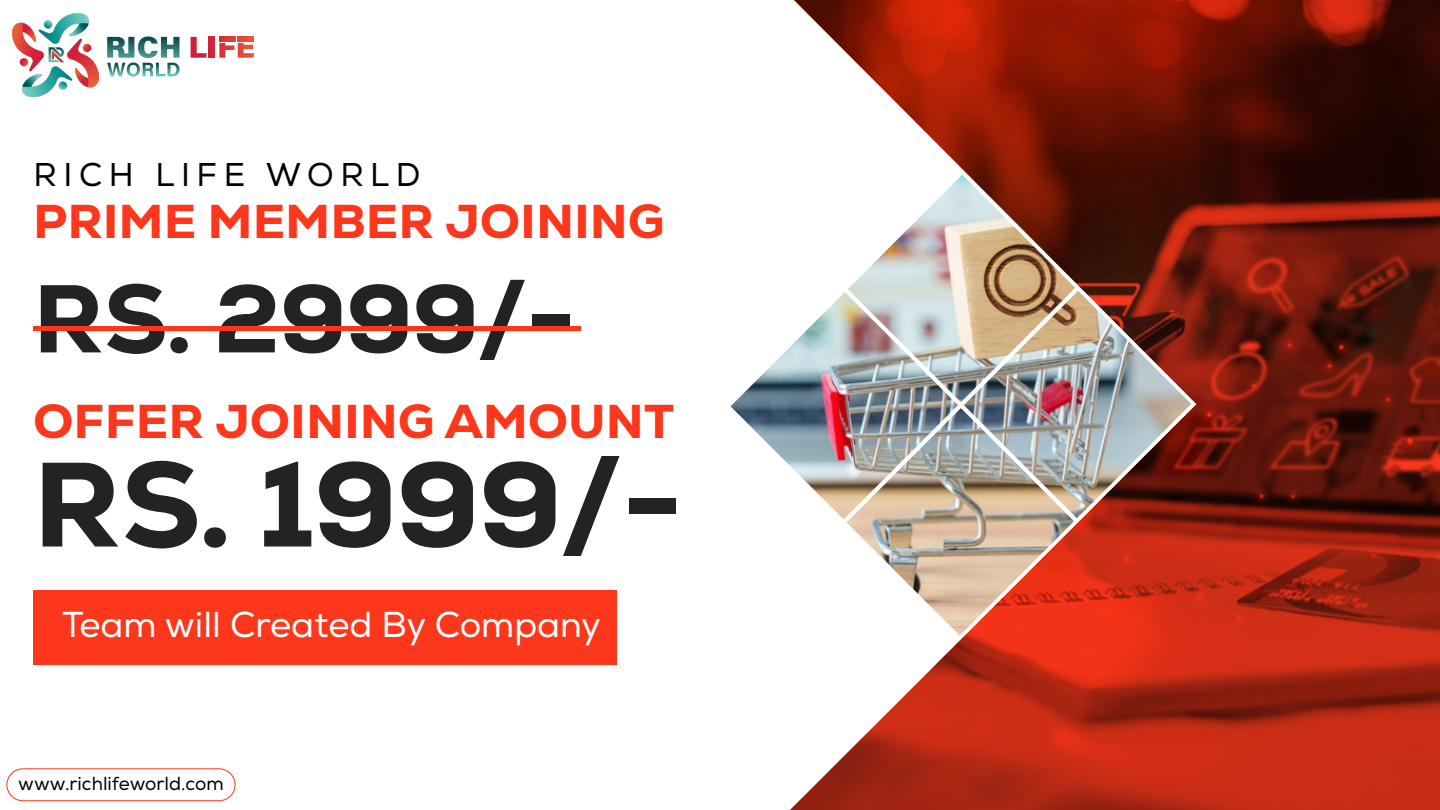
<style>
.page{position:relative;width:1440px;height:810px;background:#fff}
.page>*{position:absolute;margin:0;border:0;box-sizing:border-box;transform-origin:0 0}
.t1{font:800 119.7px "Nexa";color:#232323}
.t2{font:800 96px "Nexa";color:#232323}
.t3{font:800 48.3px "Nexa";letter-spacing:.01em;color:#fc371b}
.t4{font:36px "Nexa";color:#fff}
.t5{font:32.9px "Nexa";letter-spacing:.2em;color:#000}
.t6{font:18.8px "Nexa";color:#000}
</style>
<div class="page">
<img style="left:12px;top:13px;width:86px;height:83px">
<svg style="left:107px;top:36px;width:73px;height:41px"></svg>
<svg style="left:191px;top:37px;width:16px;height:21px"></svg>
<div style="left:209px;top:37px;width:6px;height:21px;background:#d0253c"></div>
<hr style="left:219px;top:37px;width:16px;height:4px;background:#d93839">
<hr style="left:238px;top:37px;width:15px;height:4px;background:#e35035">
<svg style="left:219px;top:43px;width:35px;height:15px"></svg>
<svg style="left:49px;top:47px;width:15px;height:15px"></svg>
<div style="left:6px;top:768px;width:230px;height:33px;border:1px solid #fc371b;border-radius:16px"></div>
<svg style="left:790px;top:0;width:650px;height:810px;background:#933425"></svg>
<img style="left:847px;top:291px;width:344px;height:344px">
<img style="left:731px;top:175px;width:344px;height:344px">
<div style="left:34px;top:590px;width:583px;height:75px;background:#fc371b"></div>
<div style="left:34px;top:326px;width:547px;height:5px;background:#fc371b"></div>
<p class="t5" style="left:34px;top:155px;width:388px">RICH LIFE WORLD</p>
<p class="t3" style="left:34px;top:190px;width:632px">PRIME MEMBER JOINING</p>
<h2 class="t2" style="left:34px;top:257px;width:544px">RS. 2999/-</h2>
<p class="t3" style="left:34px;top:390px;width:642px">OFFER JOINING AMOUNT</p>
<h1 class="t1" style="left:34px;top:428px;width:651px">RS. 1999/-</h1>
<p class="t4" style="left:62px;top:603px;width:540px">Team will Created By Company</p>
<p class="t6" style="left:18px;top:772px;width:207px">www.richlifeworld.com</p>
</div>
